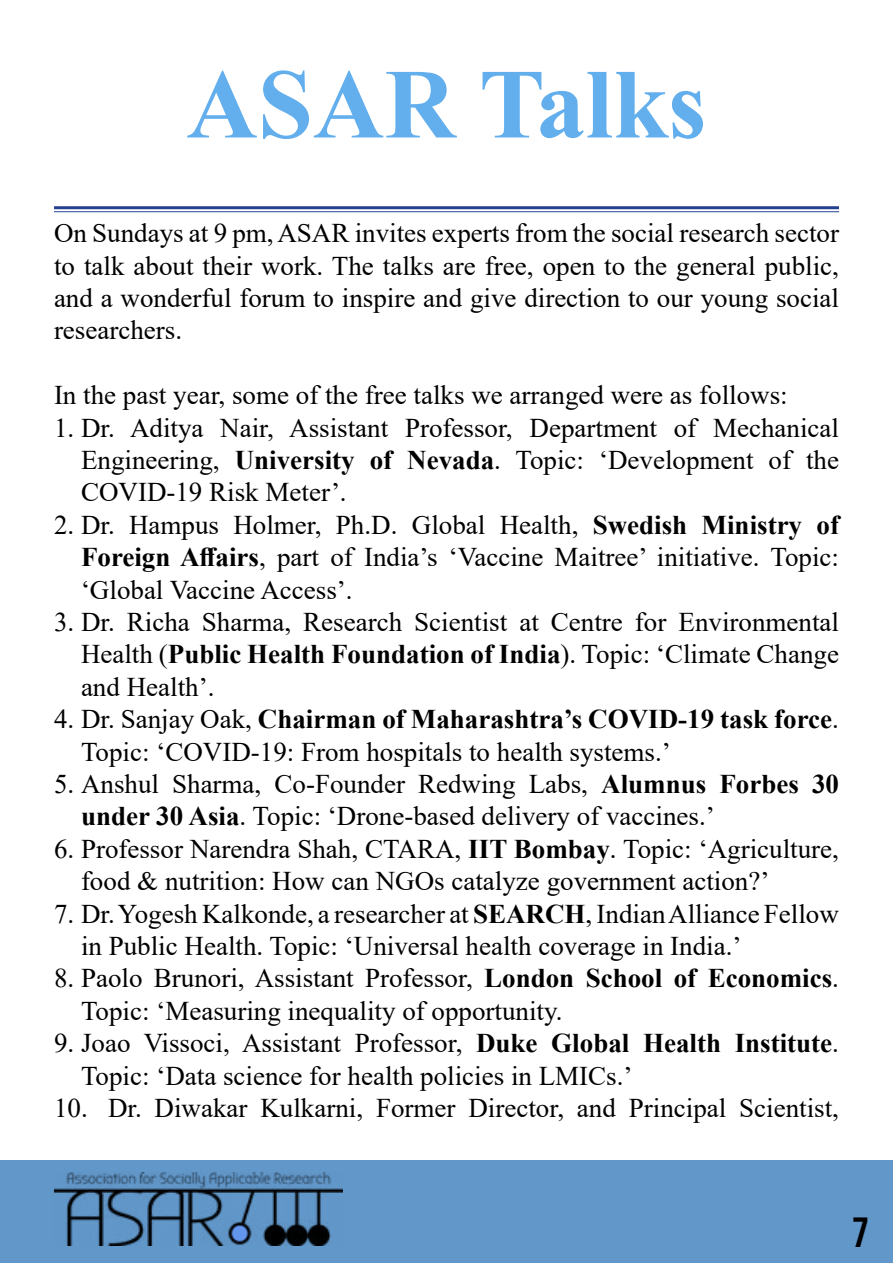
<style>
.page{position:relative;width:893px;height:1263px;background:#fff}
.page>*{position:absolute;margin:0;border:0;box-sizing:border-box;transform-origin:0 0}
.t1{font:700 99px "Times New Roman";color:#63afed}
.t2{font:42px "Bebas Neue";color:#000}
.t3{font:27px/32.4px "Times New Roman";color:#000}
.s1{font-weight:700}
</style>
<div class="page">
<div style="left:0;top:1160px;width:893px;height:103px;background:#6297c9"></div>
<img style="left:54px;top:1172px;width:288px;height:74px">
<hr style="left:54px;top:206px;width:785px;height:3px;background:#25408f">
<hr style="left:54px;top:211px;width:785px;height:1px;background:#25408f">
<h1 class="t1" style="left:186px;top:33px;width:522px">ASAR Talks</h1>
<p class="t3" style="left:54px;top:216px;width:786px;text-align:justify">On Sundays at 9 pm, ASAR invites experts from the social research sector to talk about their work. The talks are free, open to the general public, and a wonderful forum to inspire and give direction to our young social researchers.</p>
<p class="t3" style="left:54px;top:378px;width:735px">In the past year, some of the free talks we arranged were as follows:</p>
<p class="t3" style="left:81px;top:410px;width:759px;text-align:justify;text-indent:-27px">1. Dr. Aditya Nair, Assistant Professor, Department of Mechanical Engineering, <span class="s1">University of Nevada</span>. Topic: ‘Development of the COVID-19 Risk Meter’.</p>
<p class="t3" style="left:81px;top:508px;width:759px;text-align:justify;text-indent:-27px">2. Dr. Hampus Holmer, Ph.D. Global Health, <span class="s1">Swedish Ministry of Foreign Affairs</span>, part of India’s ‘Vaccine Maitree’ initiative. Topic: ‘Global Vaccine Access’.</p>
<p class="t3" style="left:81px;top:605px;width:759px;text-align:justify;text-indent:-27px">3. Dr. Richa Sharma, Research Scientist at Centre for Environmental Health (<span class="s1">Public Health Foundation of India</span>). Topic: ‘Climate Change and Health’.</p>
<p class="t3" style="left:81px;top:702px;width:759px;text-indent:-27px">4. Dr. Sanjay Oak, <span class="s1">Chairman of Maharashtra’s COVID-19 task force</span>.<br>Topic: ‘COVID-19: From hospitals to health systems.’</p>
<p class="t3" style="left:81px;top:767px;width:759px;text-indent:-27px">5. Anshul Sharma, Co-Founder Redwing Labs, <span class="s1">Alumnus Forbes 30 under 30 Asia</span>. Topic: ‘Drone-based delivery of vaccines.’</p>
<p class="t3" style="left:81px;top:832px;width:759px;text-indent:-27px">6. Professor Narendra Shah, CTARA, <span class="s1">IIT Bombay</span>. Topic: ‘Agriculture, food &amp; nutrition: How can NGOs catalyze government action?’</p>
<p class="t3" style="left:81px;top:896px;width:759px;text-indent:-27px">7. Dr. Yogesh Kalkonde, a researcher at <span class="s1">SEARCH</span>, Indian Alliance Fellow in Public Health. Topic: ‘Universal health coverage in India.’</p>
<p class="t3" style="left:81px;top:961px;width:759px;text-indent:-27px">8. Paolo Brunori, Assistant Professor, <span class="s1">London School of Economics</span>.<br>Topic: ‘Measuring inequality of opportunity.</p>
<p class="t3" style="left:81px;top:1026px;width:759px;text-indent:-27px">9. Joao Vissoci, Assistant Professor, <span class="s1">Duke Global Health Institute</span>.<br>Topic: ‘Data science for health policies in LMICs.’</p>
<p class="t3" style="left:54px;top:1091px;width:786px">10. Dr. Diwakar Kulkarni, Former Director, and Principal Scientist,</p>
<h2 class="t2" style="left:852px;top:1208px;width:18px">7</h2>
</div>
